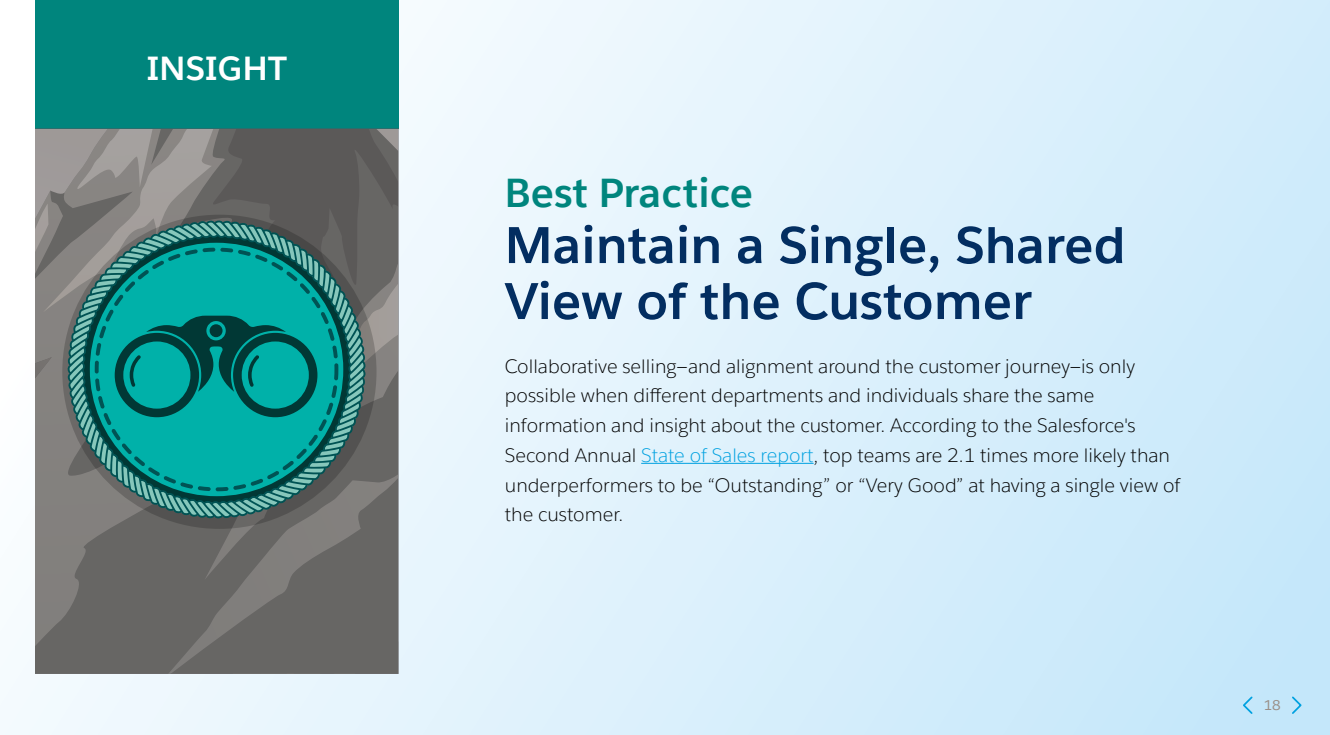
<style>
.page{position:relative;width:1330px;height:735px;background:#fff}
.page>*{position:absolute;margin:0;border:0;box-sizing:border-box;transform-origin:0 0}
.t1{font:700 50.75px/56px "Salesforce Sans";color:#032e61}
.t2{font:700 40.25px "Salesforce Sans";color:#00857d}
.t3{font:700 33.25px "Salesforce Sans";letter-spacing:.01em;color:#fff}
.t4{font:300 19.25px/29.8px "Salesforce Sans";color:#000}
.t5{font:14px "Salesforce Sans";color:#9a8f87}
.s1{color:#00a1e0}
</style>
<div class="page">
<div style="left:0;top:0;width:1330px;height:735px;background:linear-gradient(to right,#f5fbfe,#cceafa)"></div>
<div style="left:35px;top:0;width:363px;height:129px;background:#00857d"></div>
<svg style="left:35px;top:129px;width:363px;height:545px;background:#6d6b69"></svg>
<hr style="left:641px;top:463px;width:173px;height:1px;background:#00a1e0">
<svg style="left:67px;top:220px;width:299px;height:299px;background:#328782"></svg>
<svg style="left:35px;top:129px;width:282px;height:288px;background:#418681"></svg>
<div style="left:1285px;top:694px;width:23px;height:23px;background:#c4e7fa"></div>
<svg style="left:1292px;top:696px;width:10px;height:18px"></svg>
<div style="left:1236px;top:694px;width:23px;height:23px;background:#c5e7fa"></div>
<svg style="left:1243px;top:696px;width:10px;height:18px"></svg>
<h3 class="t3" style="left:146px;top:47px;width:142px">INSIGHT</h3>
<h2 class="t2" style="left:505px;top:167px;width:250px">Best Practice</h2>
<h1 class="t1" style="left:505px;top:217px;width:622px">Maintain a Single, Shared<br>View of the Customer</h1>
<p class="t4" style="left:505px;top:351px;width:677px">Collaborative selling—and alignment around the customer journey—is only possible when different departments and individuals share the same information and insight about the customer. According to the Salesforce's Second Annual <span class="s1">State of Sales report</span>, top teams are 2.1 times more likely than underperformers to be “Outstanding” or “Very Good” at having a single view of the customer.</p>
<p class="t5" style="left:1264px;top:696px;width:19px">18</p>
</div>
